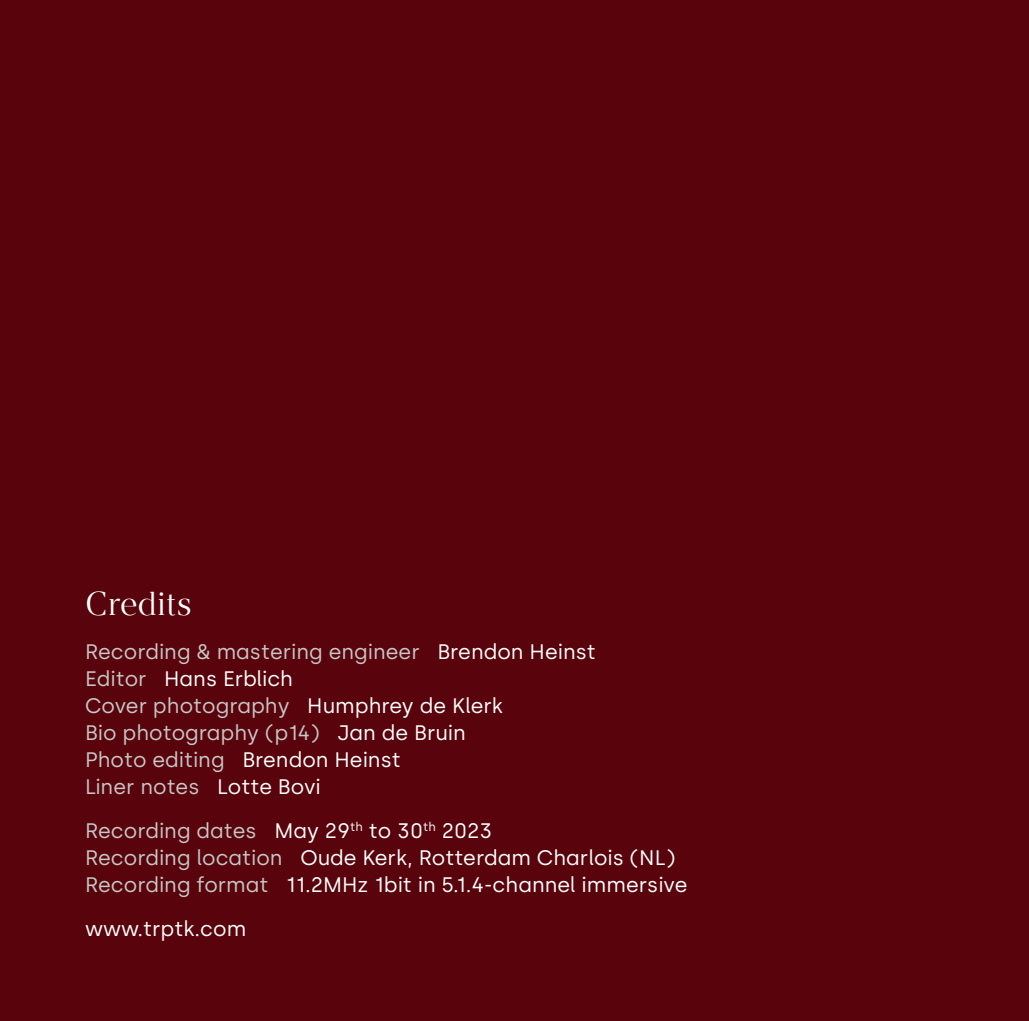
<style>
.page{position:relative;width:1029px;height:1021px;background:#fff}
.page>*{position:absolute;margin:0;border:0;box-sizing:border-box;transform-origin:0 0}
.t1{font:33px "Argesta Headline";color:#fff}
.t2{font:21px/27px "Silka";color:#c8c8c8}
.t3{font:21px/27px "Silka";color:#fff}
.s1{color:#fff}
.s2{color:#c8c8c8}
</style>
<div class="page">
<div style="left:0;top:0;width:1029px;height:1020px;background:#59040c"></div>
<h1 class="t1" style="left:85px;top:584px;width:108px">Credits</h1>
<p class="t2" style="left:85px;top:638px;width:512px">Recording &amp; mastering engineer <span class="s1">Brendon Heinst<br></span>Editor <span class="s1">Hans Erblich<br></span>Cover photography <span class="s1">Humphrey de Klerk<br></span>Bio photography (p14) <span class="s1">Jan de Bruin<br></span>Photo editing <span class="s1">Brendon Heinst<br></span>Liner notes <span class="s1">Lotte Bovi</span></p>
<p class="t3" style="left:85px;top:817px;width:604px"><span class="s2">Recording dates</span> May 29<sup>th</sup> to 30<sup>th</sup> 2023<br><span class="s2">Recording location</span> Oude Kerk, Rotterdam Charlois (NL)<br><span class="s2">Recording format</span> 11.2MHz 1bit in 5.1.4-channel immersive</p>
<p class="t3" style="left:85px;top:915px;width:163px">www.trptk.com</p>
</div>
